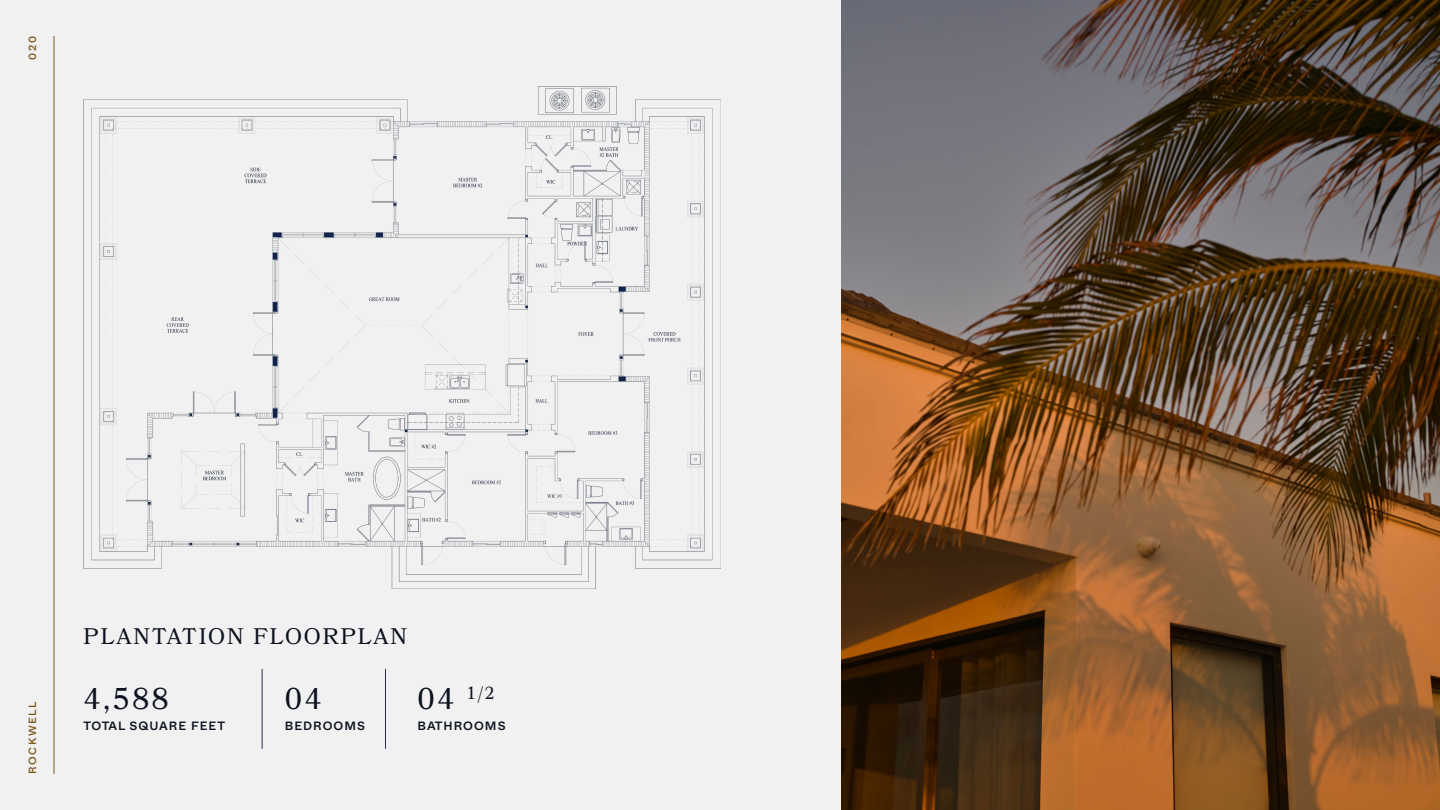
<style>
.page{position:relative;width:1440px;height:810px;background:#f1f1f1}
.page>*{position:absolute;margin:0;border:0;box-sizing:border-box;transform-origin:0 0}
.t1{font:30px "Bookmania";color:#0c121f}
.t2{font:22.5px "Bookmania";letter-spacing:.075em;color:#0c121f}
.t3{font:17.48px "Bookmania";color:#0c121f}
.t4{font:500 12px "Whyte";letter-spacing:.085em;color:#0c121f}
.t5{font:500 10.5px "Whyte";letter-spacing:.15em;color:#7d5e25}
.s1{font-size:30px}
</style>
<div class="page">
<img style="left:842px;top:0;width:598px;height:810px">
<img style="left:83px;top:86px;width:637px;height:503px">
<hr style="left:262px;top:669px;width:1px;height:80px;background:#2b294e">
<hr style="left:385px;top:669px;width:1px;height:80px;background:#2b294e">
<hr style="left:54px;top:36px;width:1px;height:738px;background:#7d5e25">
<p class="t5" style="left:24px;top:60px;width:25px;rotate:-90deg">020</p>
<p class="t5" style="left:24px;top:774px;width:74px;rotate:-90deg">ROCKWELL</p>
<h2 class="t2" style="left:83px;top:623px;width:326px">PLANTATION FLOORPLAN</h2>
<h1 class="t1" style="left:83px;top:681px;width:87px">4,588</h1>
<p class="t4" style="left:83px;top:716px;width:143px">TOTAL SQUARE FEET</p>
<h1 class="t1" style="left:285px;top:681px;width:38px">04</h1>
<p class="t4" style="left:285px;top:716px;width:82px">BEDROOMS</p>
<h3 class="t3" style="left:418px;top:683px;width:79px"><span class="s1">04</span> 1/2</h3>
<p class="t4" style="left:418px;top:716px;width:89px">BATHROOMS</p>
</div>
